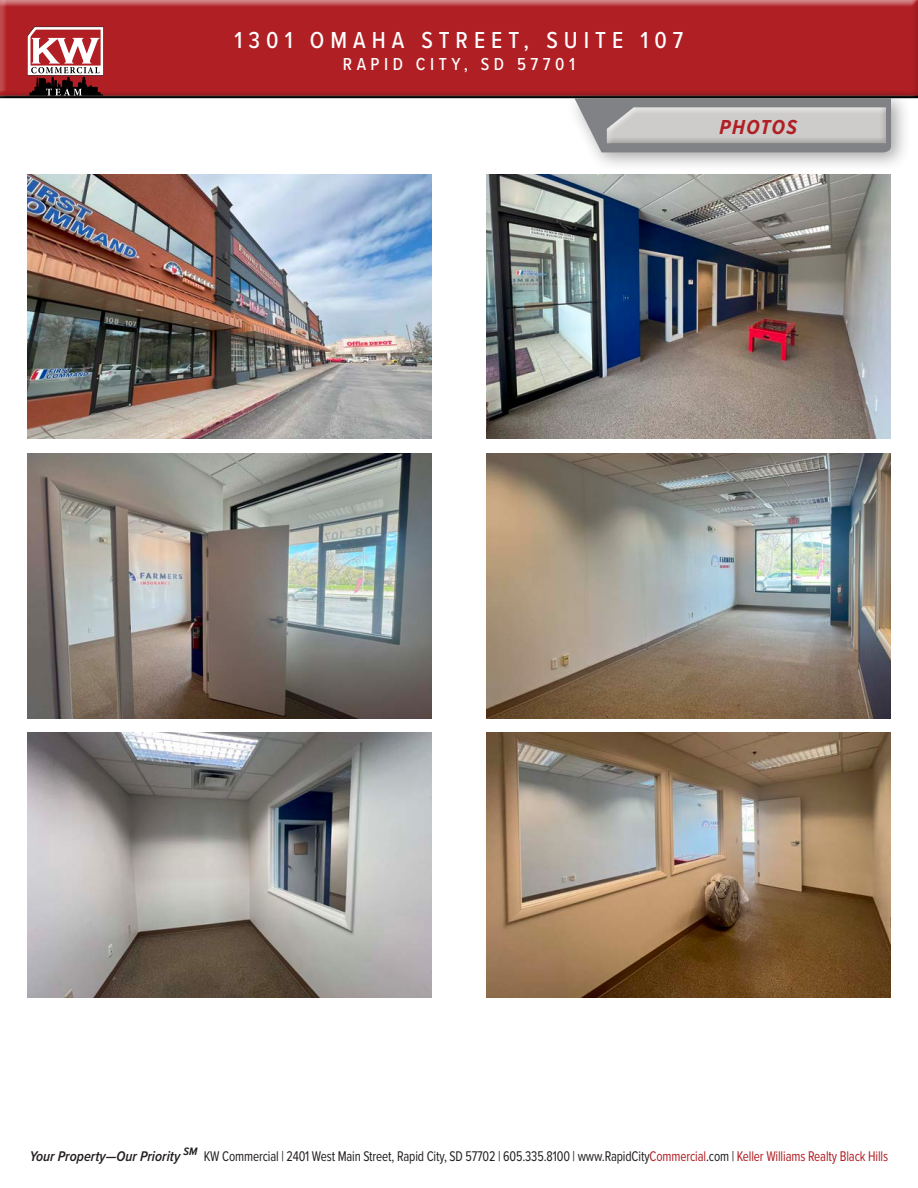
<style>
.page{position:relative;width:918px;height:1188px;background:#fff}
.page>*{position:absolute;margin:0;border:0;box-sizing:border-box;transform-origin:0 0}
.t1{font:500 24px "Proxima Nova Cond";letter-spacing:.25em;color:#fff}
.t2{font:italic 700 21px "Proxima Nova Cond";letter-spacing:.075em;color:#b01f24}
.t3{font:500 18px "Proxima Nova Cond";letter-spacing:.25em;color:#fff}
.t4{font:14.55px "Proxima Nova Cond";letter-spacing:-.01em;color:#231f20;scale:.9 1}
.s1{font-weight:600;font-style:italic}
.s2{color:#b01f24}
</style>
<div class="page">
<div style="left:0;top:0;width:918px;height:99px;background:#231f20;opacity:.75"></div>
<svg style="left:27px;top:27px;width:77px;height:68px"></svg>
<div style="left:566px;top:88px;width:345px;height:85px;background:#231f20;opacity:.4"></div>
<svg style="left:575px;top:101px;width:316px;height:51px;background:#8e9093"></svg>
<div style="left:606px;top:106px;width:280px;height:36px;background:#808285"></div>
<div style="left:606px;top:107px;width:280px;height:37px;background:#231f20;opacity:.75"></div>
<div style="left:0;top:95px;width:918px;height:6px;background:#231f20;opacity:.75"></div>
<img style="left:487px;top:453px;width:404px;height:265px">
<img style="left:487px;top:733px;width:404px;height:264px">
<img style="left:27px;top:733px;width:404px;height:264px">
<img style="left:487px;top:174px;width:404px;height:265px">
<img style="left:27px;top:453px;width:404px;height:265px">
<img style="left:27px;top:174px;width:404px;height:265px">
<p class="t1" style="left:235px;top:23px;width:450px">1301 OMAHA STREET, SUITE 107</p>
<p class="t3" style="left:343px;top:51px;width:234px">RAPID CITY, SD 57701</p>
<h2 class="t2" style="left:700px;top:111px;width:112px">PAGE NAME</h2>
<h2 class="t2" style="left:719px;top:111px;width:79px">PHOTOS</h2>
<p class="t4" style="left:30px;top:1145px;width:955px"><span class="s1">Your Property—Our Priority</span> <sup>SM</sup> KW Commercial | 2401 West Main Street, Rapid City, SD 57702 | 605.335.8100 | www.RapidCity<span class="s2">Commercial</span>.com | <span class="s2">Keller Williams Realty Black Hills</span></p>
</div>
